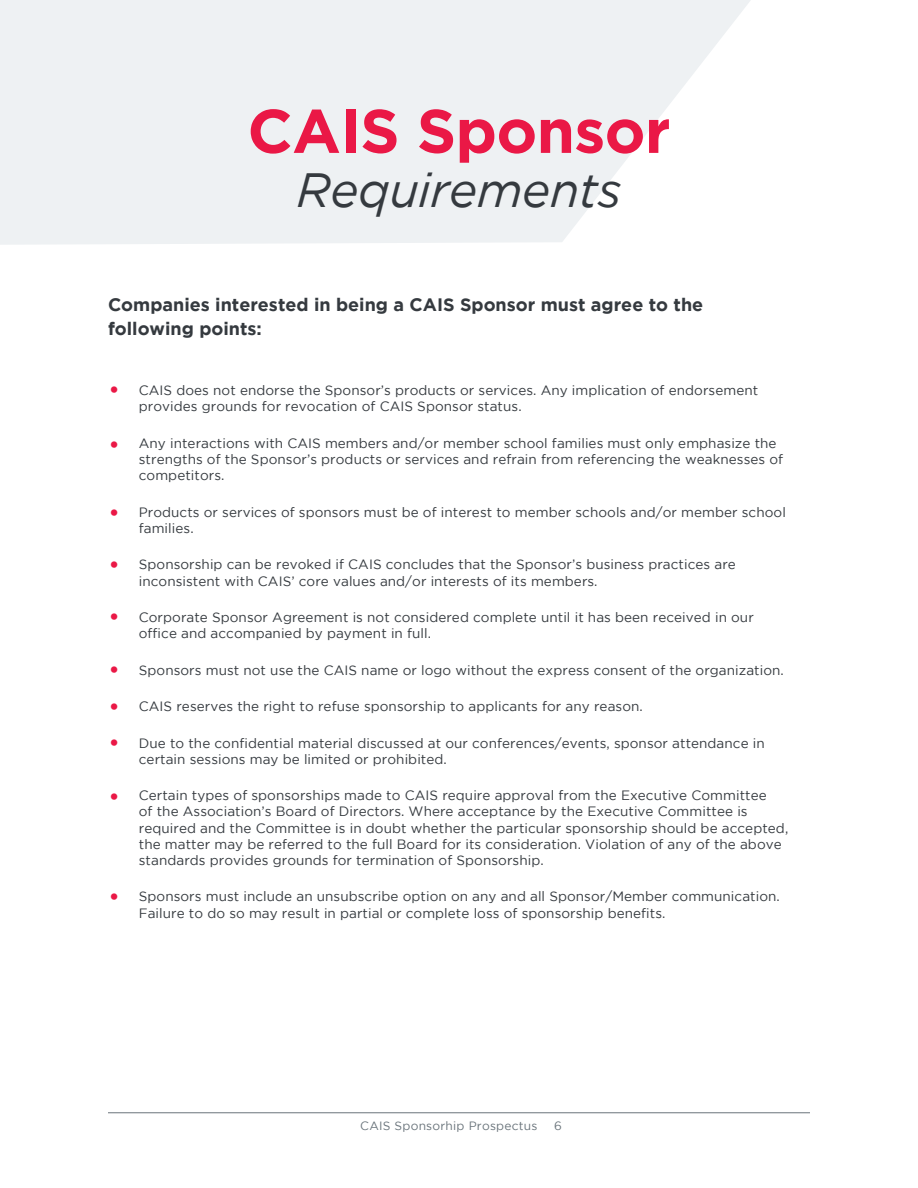
<style>
.page{position:relative;width:918px;height:1188px;background:#fff}
.page>*{position:absolute;margin:0;border:0;box-sizing:border-box;transform-origin:0 0}
.t1{font:700 61.5px "Gotham";letter-spacing:-.01em;color:#ea1846}
.t2{font:italic 48px "Gotham";letter-spacing:-.01em;color:#353a3f}
.t3{font:24px/36.5px "Gotham";color:#ea1846}
.t4{font:700 18px/24px "Gotham";color:#353a3f}
.t5{font:13.5px/16.2px "Gotham";letter-spacing:.005em;color:#353a3f}
.t6{font:12px "Gotham";letter-spacing:.02em;color:#6a747b}
</style>
<div class="page">
<hr style="left:108px;top:1112px;width:702px;height:1px;background:#6a747b">
<svg style="left:0;top:0;width:751px;height:245px;background:#f0f2f4"></svg>
<h1 class="t1" style="left:247px;top:96px;width:425px">CAIS Sponsor</h1>
<h2 class="t2" style="left:296px;top:163px;width:327px">Requirements</h2>
<h3 class="t4" style="left:108px;top:292px;width:597px">Companies interested in being a CAIS Sponsor must agree to the following points:</h3>
<h3 class="t3" style="left:109px;top:371px;width:13px">•</h3>
<h3 class="t3" style="left:109px;top:426px;width:13px">•</h3>
<h3 class="t3" style="left:109px;top:487px;width:13px;line-height:51.3px">• •</h3>
<h3 class="t3" style="left:109px;top:598px;width:13px">•</h3>
<h3 class="t3" style="left:109px;top:651px;width:13px;text-align:justify">• • •</h3>
<h3 class="t3" style="left:109px;top:778px;width:13px">•</h3>
<h3 class="t3" style="left:109px;top:878px;width:13px">•</h3>
<p class="t5" style="left:139px;top:382px;width:621px">CAIS does not endorse the Sponsor’s products or services. Any implication of endorsement provides grounds for revocation of CAIS Sponsor status.</p>
<p class="t5" style="left:139px;top:435px;width:646px">Any interactions with CAIS members and/or member school families must only emphasize the strengths of the Sponsor’s products or services and refrain from referencing the weaknesses of competitors.</p>
<p class="t5" style="left:139px;top:504px;width:649px">Products or services of sponsors must be of interest to member schools and/or member school families.</p>
<p class="t5" style="left:139px;top:556px;width:599px">Sponsorship can be revoked if CAIS concludes that the Sponsor’s business practices are inconsistent with CAIS’ core values and/or interests of its members.</p>
<p class="t5" style="left:139px;top:609px;width:616px">Corporate Sponsor Agreement is not considered complete until it has been received in our office and accompanied by payment in full.</p>
<p class="t5" style="left:139px;top:662px;width:647px">Sponsors must not use the CAIS name or logo without the express consent of the organization.</p>
<p class="t5" style="left:139px;top:698px;width:505px">CAIS reserves the right to refuse sponsorship to applicants for any reason.</p>
<p class="t5" style="left:139px;top:734px;width:627px">Due to the confidential material discussed at our conferences/events, sponsor attendance in certain sessions may be limited or prohibited.</p>
<p class="t5" style="left:139px;top:787px;width:651px">Certain types of sponsorships made to CAIS require approval from the Executive Committee<br>of the Association’s Board of Directors. Where acceptance by the Executive Committee is required and the Committee is in doubt whether the particular sponsorship should be accepted, the matter may be referred to the full Board for its consideration. Violation of any of the above standards provides grounds for termination of Sponsorship.</p>
<p class="t5" style="left:139px;top:888px;width:643px">Sponsors must include an unsubscribe option on any and all Sponsor/Member communication.<br>Failure to do so may result in partial or complete loss of sponsorship benefits.</p>
<p class="t6" style="left:360px;top:1119px;width:179px">CAIS Sponsorhip Prospectus</p>
<p class="t6" style="left:554px;top:1119px;width:9px">6</p>
</div>
